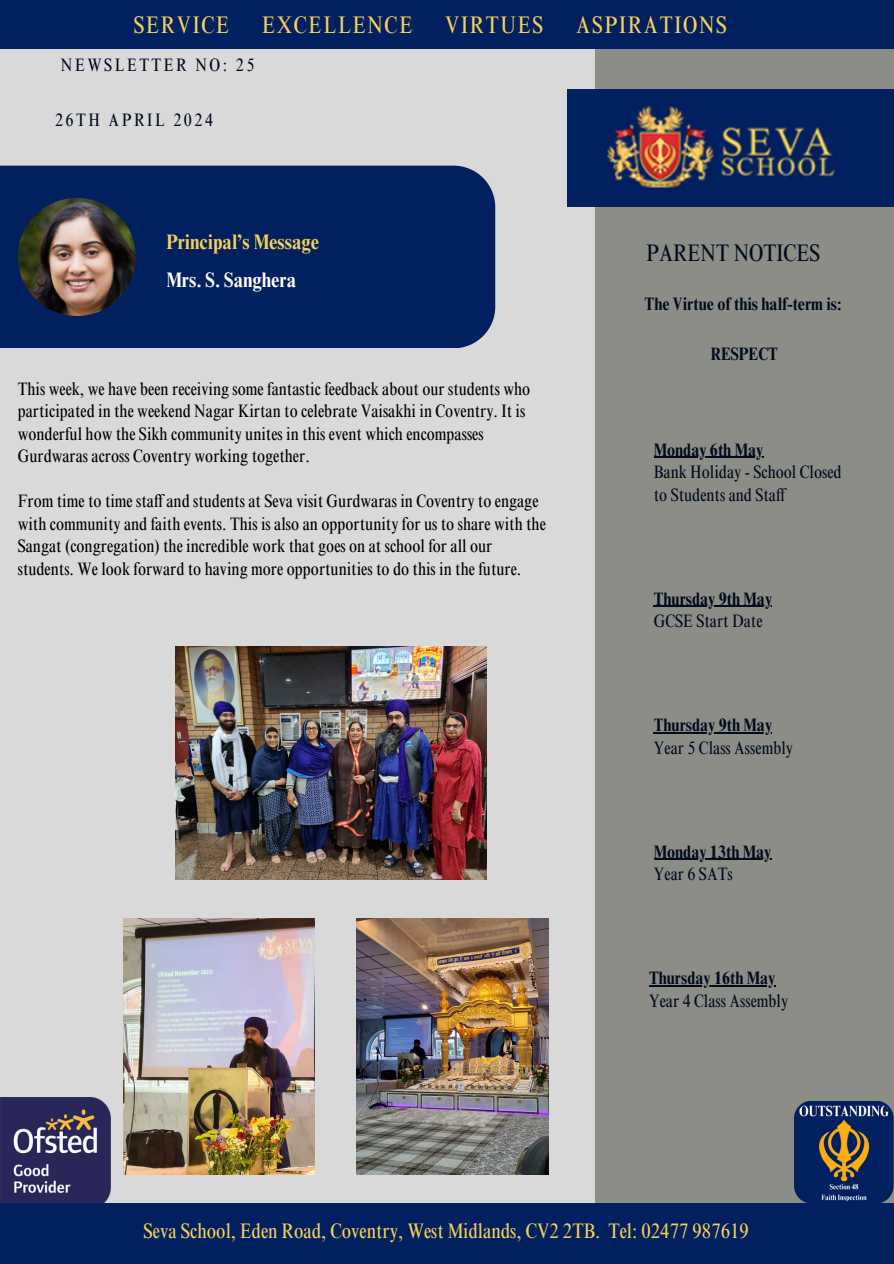
<style>
.page{position:relative;width:894px;height:1264px;background:#fff}
.page>*{position:absolute;margin:0;border:0;box-sizing:border-box;transform-origin:0 0}
.t1{font:condensed 24px "Times NRMT Pro";letter-spacing:.07em;color:#f7d057}
.t2{font:condensed 24px "Times NRMT Pro";color:#000b1d}
.t3{font:condensed 21px "Times NRMT Pro";color:#f7d057}
.t4{font:700 condensed 21px "Times NRMT Pro";color:#f7d057}
.t5{font:700 condensed 21px "Times NRMT Pro";color:#fff}
.t6{font:condensed 18px/22.5px "Times NRMT Pro";color:#000}
.t7{font:700 condensed 18px "Times NRMT Pro";color:#000b1d}
.t8{font:condensed 18px/22.5px "Times NRMT Pro";color:#000b1d}
.t9{font:condensed 18px "Times NRMT Pro";letter-spacing:.14em;color:#000b1d}
</style>
<div class="page">
<div style="left:0;top:0;width:893px;height:1263px;background:#d9d9d9"></div>
<div style="left:595px;top:44px;width:298px;height:1205px;background:#8c8d87"></div>
<img style="left:567px;top:89px;width:326px;height:117px">
<div style="left:0;top:0;width:893px;height:48px;background:#002060"></div>
<div style="left:0;top:166px;width:495px;height:182px;background:#002060"></div>
<img style="left:18px;top:198px;width:118px;height:118px;border-radius:50%">
<img style="left:0;top:1097px;width:110px;height:106px">
<div style="left:0;top:1203px;width:893px;height:60px;background:#002060"></div>
<svg style="left:794px;top:1101px;width:99px;height:102px;background:#2d3d5e"></svg>
<img style="left:123px;top:918px;width:192px;height:256px">
<img style="left:356px;top:918px;width:192px;height:256px">
<img style="left:175px;top:646px;width:311px;height:233px">
<hr style="left:653px;top:457px;width:110px;height:1px;background:#000b1d">
<hr style="left:653px;top:606px;width:119px;height:1px;background:#000b1d">
<hr style="left:653px;top:732px;width:119px;height:1px;background:#000b1d">
<hr style="left:653px;top:858px;width:118px;height:2px;background:#000b1d">
<hr style="left:648px;top:985px;width:127px;height:1px;background:#000b1d">
<p class="t1" style="left:134px;top:16px;width:97px">SERVICE</p>
<p class="t1" style="left:262px;top:16px;width:152px">EXCELLENCE</p>
<p class="t1" style="left:445px;top:16px;width:99px">VIRTUES</p>
<p class="t1" style="left:576px;top:16px;width:152px">ASPIRATIONS</p>
<p class="t9" style="left:61px;top:58px;width:195px">NEWSLETTER NO: 25</p>
<p class="t9" style="left:55px;top:113px;width:160px">26TH APRIL 2024</p>
<p class="t4" style="left:166px;top:234px;width:154px">Principal’s Message</p>
<h5 class="t5" style="left:166px;top:272px;width:131px">Mrs. S. Sanghera</h5>
<p class="t6" style="left:18px;top:379px;width:514px">This week, we have been receiving some fantastic feedback about our students who participated in the weekend Nagar Kirtan to celebrate Vaisakhi in Coventry. It is wonderful how the Sikh community unites in this event which encompasses Gurdwaras across Coventry working together.</p>
<h5 class="t6" style="left:18px;top:492px;width:529px">From time to time staff and students at Seva visit Gurdwaras in Coventry to engage with community and faith events. This is also an opportunity for us to share with the Sangat (congregation) the incredible work that goes on at school for all our students. We look forward to having more opportunities to do this in the future.</h5>
<p class="t2" style="left:646px;top:244px;width:176px">PARENT NOTICES</p>
<p class="t7" style="left:644px;top:297px;width:198px">The Virtue of this half-term is:</p>
<p class="t7" style="left:710px;top:347px;width:69px">RESPECT</p>
<p class="t7" style="left:653px;top:443px;width:111px">Monday 6th May</p>
<h2 class="t8" style="left:653px;top:463px;width:189px">Bank Holiday - School Closed to Students and Staff</h2>
<h2 class="t7" style="left:653px;top:592px;width:120px">Thursday 9th May</h2>
<p class="t8" style="left:653px;top:612px;width:110px">GCSE Start Date</p>
<p class="t7" style="left:653px;top:718px;width:120px">Thursday 9th May</p>
<p class="t8" style="left:653px;top:738px;width:141px">Year 5 Class Assembly</p>
<p class="t7" style="left:653px;top:844px;width:119px">Monday 13th May</p>
<p class="t8" style="left:653px;top:865px;width:80px">Year 6 SATs</p>
<p class="t7" style="left:648px;top:971px;width:128px">Thursday 16th May</p>
<h3 class="t8" style="left:648px;top:991px;width:141px">Year 4 Class Assembly</h3>
<p class="t3" style="left:143px;top:1222px;width:606px">Seva School, Eden Road, Coventry, West Midlands, CV2 2TB. Tel: 02477 987619</p>
</div>
